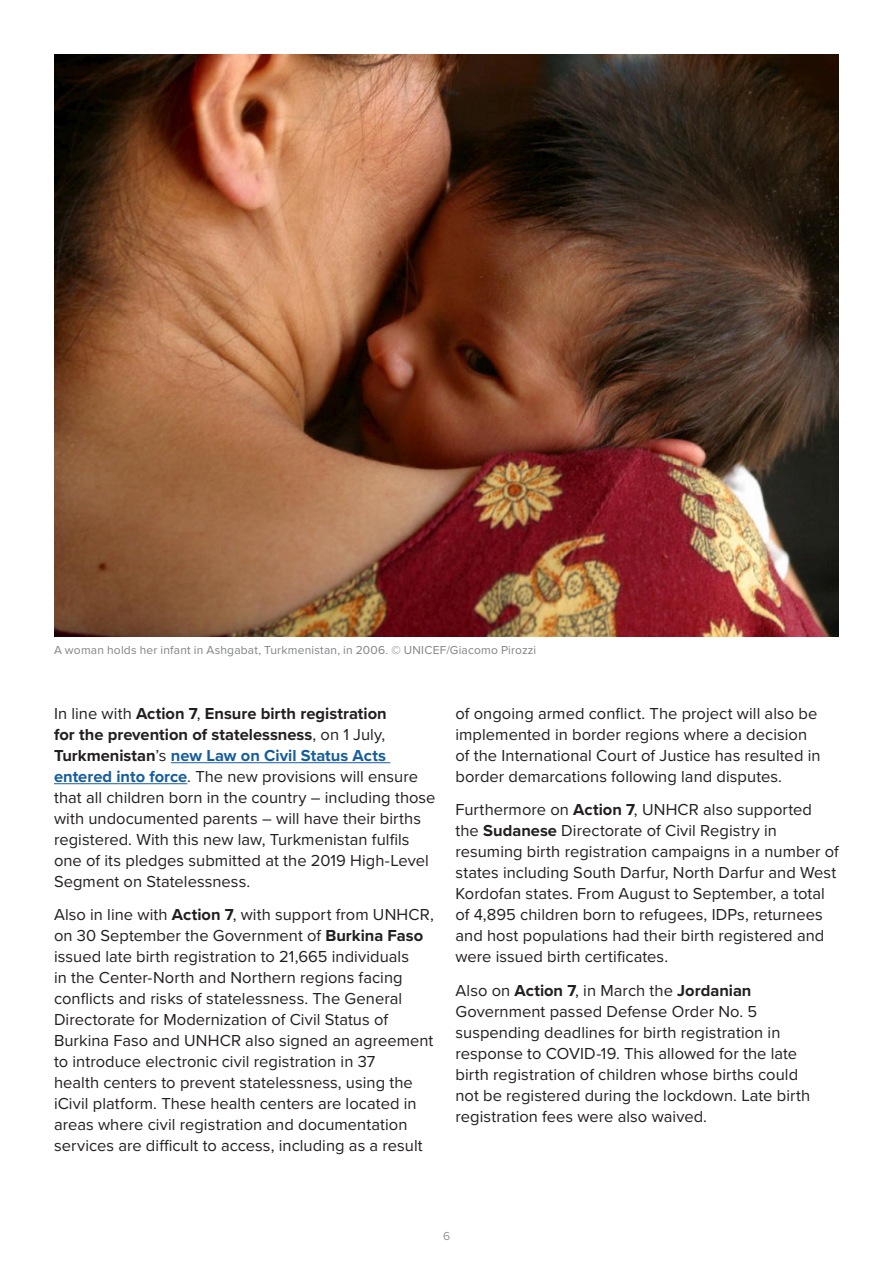
<style>
.page{position:relative;width:893px;height:1263px;background:#fff}
.page>*{position:absolute;margin:0;border:0;box-sizing:border-box;transform-origin:0 0}
.Body_Copy{font:16.5px/21px "Proxima Nova";letter-spacing:.005em;color:#231f20}
.t1{font:12px "Proxima Nova";letter-spacing:.015em;color:#808285}
.t2{font:12px "Proxima Nova";color:#939598}
.s1{font-weight:700}
.s2{font-weight:700;color:#175d9e}
</style>
<div class="page">
<hr style="left:171px;top:762px;width:219px;height:1px;background:#175d9e">
<hr style="left:54px;top:783px;width:133px;height:1px;background:#175d9e">
<img style="left:54px;top:54px;width:785px;height:583px">
<p class="t1" style="left:54px;top:642px;width:484px">A woman holds her infant in Ashgabat, Turkmenistan, in 2006. © UNICEF/Giacomo Pirozzi</p>
<p class="Body_Copy" style="left:54px;top:703px;width:383px">In line with <span class="s1">Action 7</span>, <span class="s1">Ensure birth registration<br>for the prevention of statelessness</span>, on 1 July, <span class="s1">Turkmenistan</span>’s <span class="s2">new Law on Civil Status Acts entered into force</span>. The new provisions will ensure that all children born in the country – including those with undocumented parents – will have their births registered. With this new law, Turkmenistan fulfils one of its pledges submitted at the 2019 High-Level Segment on Statelessness.</p>
<p class="Body_Copy" style="left:54px;top:905px;width:381px">Also in line with <span class="s1">Action 7</span>, with support from UNHCR, on 30 September the Government of <span class="s1">Burkina Faso </span>issued late birth registration to 21,665 individuals<br>in the Center-North and Northern regions facing conflicts and risks of statelessness. The General Directorate for Modernization of Civil Status of Burkina Faso and UNHCR also signed an agreement to introduce electronic civil registration in 37<br>health centers to prevent statelessness, using the iCivil platform. These health centers are located in areas where civil registration and documentation services are difficult to access, including as a result</p>
<p class="Body_Copy" style="left:455px;top:703px;width:367px">of ongoing armed conflict. The project will also be implemented in border regions where a decision of the International Court of Justice has resulted in border demarcations following land disputes.</p>
<p class="Body_Copy" style="left:455px;top:800px;width:385px">Furthermore on <span class="s1">Action 7</span>, UNHCR also supported the <span class="s1">Sudanese</span> Directorate of Civil Registry in resuming birth registration campaigns in a number of states including South Darfur, North Darfur and West Kordofan states. From August to September, a total of 4,895 children born to refugees, IDPs, returnees and host populations had their birth registered and were issued birth certificates.</p>
<p class="Body_Copy" style="left:455px;top:980px;width:356px">Also on <span class="s1">Action 7</span>, in March the <span class="s1">Jordanian </span>Government passed Defense Order No. 5 suspending deadlines for birth registration in response to COVID-19. This allowed for the late birth registration of children whose births could not be registered during the lockdown. Late birth registration fees were also waived.</p>
<p class="t2" style="left:443px;top:1228px;width:9px">6</p>
</div>
